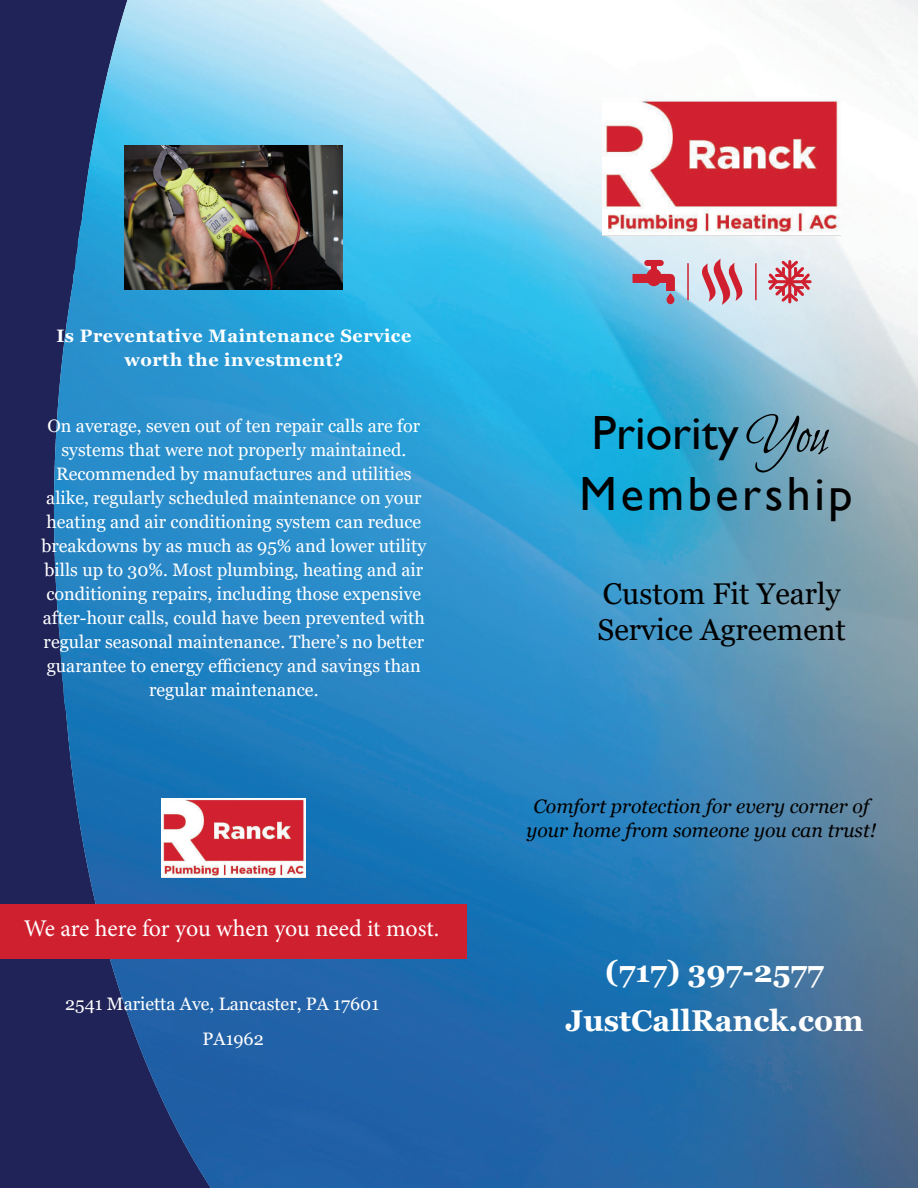
<style>
.page{position:relative;width:918px;height:1188px;background:#fff}
.page>*{position:absolute;margin:0;border:0;box-sizing:border-box;transform-origin:0 0}
.t1{font:48px "Gill Sans";color:#000}
.t2{font:48px "Gill Sans";letter-spacing:.075em;color:#000}
.t3{font:30px/36px "Georgia";color:#000}
.t4{font:700 30px/48.3px "Georgia";color:#fff;text-align:center}
.t5{font:24px "Minion Pro";letter-spacing:-.005em;color:#fff}
.t6{font:italic 19.5px/23.4px "Georgia";color:#000;text-align:center}
.t7{font:18px/24px "Georgia";color:#fff;text-align:center}
.t8{font:700 18px/24px "Georgia";letter-spacing:.03em;color:#fff;text-align:center}
.s1{font-family:"Bilbo Swash Caps";font-size:54px}
</style>
<div class="page">
<img style="left:0;top:0;width:918px;height:1188px">
<img style="left:1px;top:0;width:466px;height:1188px">
<div style="left:1px;top:904px;width:466px;height:54px;background:#cf202f"></div>
<img style="left:162px;top:798px;width:144px;height:80px">
<img style="left:125px;top:146px;width:218px;height:143px">
<img style="left:603px;top:98px;width:238px;height:137px">
<hr style="left:755px;top:263px;width:2px;height:37px;background:#cf202f">
<hr style="left:687px;top:263px;width:2px;height:37px;background:#cf202f">
<svg style="left:701px;top:259px;width:42px;height:46px;background:#d49eaa"></svg>
<svg style="left:767px;top:259px;width:45px;height:45px;background:#d89ba5"></svg>
<div style="left:647px;top:260px;width:14px;height:6px;background:#d0202f"></div>
<div style="left:651px;top:263px;width:6px;height:15px;background:#d0202f"></div>
<svg style="left:631px;top:269px;width:44px;height:35px;background:#99859f"></svg>
<p class="t8" style="left:56px;top:324px;width:356px">Is Preventative Maintenance Service worth the investment?</p>
<p class="t7" style="left:41px;top:414px;width:386px">On average, seven out of ten repair calls are for systems that were not properly maintained.<br>Recommended by manufactures and utilities alike, regularly scheduled maintenance on your heating and air conditioning system can reduce breakdowns by as much as 95% and lower utility bills up to 30%. Most plumbing, heating and air conditioning repairs, including those expensive after-hour calls, could have been prevented with regular seasonal maintenance. There’s no better guarantee to energy efficiency and savings than regular maintenance.</p>
<h3 class="t5" style="left:24px;top:913px;width:417px">We are here for you when you need it most.</h3>
<p class="t7" style="left:65px;top:993px;width:315px">2541 Marietta Ave, Lancaster, PA 17601</p>
<p class="t7" style="left:203px;top:1028px;width:63px">PA1962</p>
<h1 class="t1" style="left:592px;top:405px;width:237px">Priority<span class="s1">You</span></h1>
<h1 class="t2" style="left:580px;top:466px;width:274px">Membership</h1>
<h2 class="t3" style="left:598px;top:576px;width:250px">Custom Fit Yearly<br>Service Agreement</h2>
<p class="t6" style="left:527px;top:795px;width:351px">Comfort protection for every corner of your home from someone you can trust!</p>
<h2 class="t4" style="left:566px;top:948px;width:300px">(717) 397-2577<br>JustCallRanck.com</h2>
</div>
